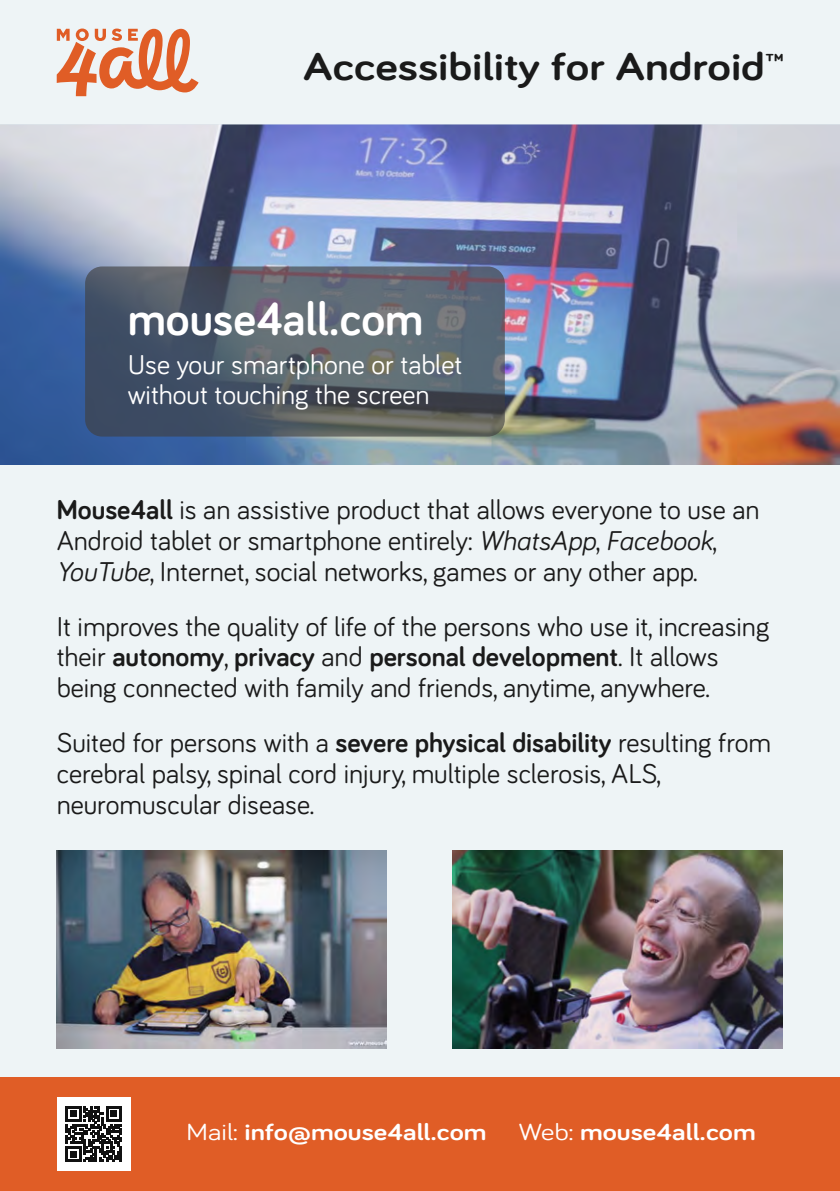
<style>
.page{position:relative;width:840px;height:1191px;background:#fff}
.page>*{position:absolute;margin:0;border:0;box-sizing:border-box;transform-origin:0 0}
.t1{font:700 48px "Bariol";color:#fff}
.t2{font:700 40px "Bariol";color:#1a1a1a;scale:1.19 1}
.t3{font:28px/30.8px "Bariol";color:#1a1a1a}
.t4{font:28px/30.8px "Bariol";color:#fff}
.t5{font:700 24px "Bariol";color:#fff;scale:1.19 1}
.s1{font-weight:700}
.s2{font-style:italic}
.s3{font-weight:400}
</style>
<div class="page">
<img style="left:0;top:125px;width:839px;height:340px">
<div style="left:0;top:0;width:839px;height:125px;background:#eef4f6"></div>
<div style="left:0;top:465px;width:839px;height:612px;background:#eef4f6"></div>
<div style="left:0;top:1077px;width:839px;height:114px;background:#e05d26"></div>
<svg style="left:57px;top:29px;width:141px;height:67px"></svg>
<div style="left:85px;top:266px;width:420px;height:171px;background:#404040;border-radius:17px;opacity:.65"></div>
<img style="left:57px;top:851px;width:329px;height:198px">
<img style="left:453px;top:851px;width:329px;height:198px">
<div style="left:57px;top:1097px;width:73px;height:74px;background:#fff"></div>
<svg style="left:66px;top:1106px;width:55px;height:56px"></svg>
<h2 class="t2" style="left:303px;top:48px;width:406px">Accessibility for Android™</h2>
<h1 class="t1" style="left:128px;top:297px;width:297px">mouse4all.com</h1>
<p class="t4" style="left:128px;top:350px;width:336px">Use your smartphone or tablet without touching the screen</p>
<p class="t3" style="left:57px;top:495px;width:704px"><span class="s1">Mouse4all</span> is an assistive product that allows everyone to use an<br>Android tablet or smartphone entirely: <span class="s2">WhatsApp</span>, <span class="s2">Facebook</span>,<br><span class="s2">YouTube</span>, Internet, social networks, games or any other app.</p>
<p class="t3" style="left:57px;top:612px;width:714px">It improves the quality of life of the persons who use it, increasing their <span class="s1">autonomy</span>, <span class="s1">privacy</span> and <span class="s1">personal development</span>. It allows being connected with family and friends, anytime, anywhere.</p>
<p class="t3" style="left:57px;top:729px;width:716px">Suited for persons with a <span class="s1">severe physical disability</span> resulting from cerebral palsy, spinal cord injury, multiple sclerosis, ALS, neuromuscular disease.</p>
<p class="t5" style="left:186px;top:1121px;width:254px"><span class="s3">Mail:</span> info@mouse4all.com</p>
<p class="t5" style="left:519px;top:1121px;width:200px"><span class="s3">Web:</span> mouse4all.com</p>
</div>
